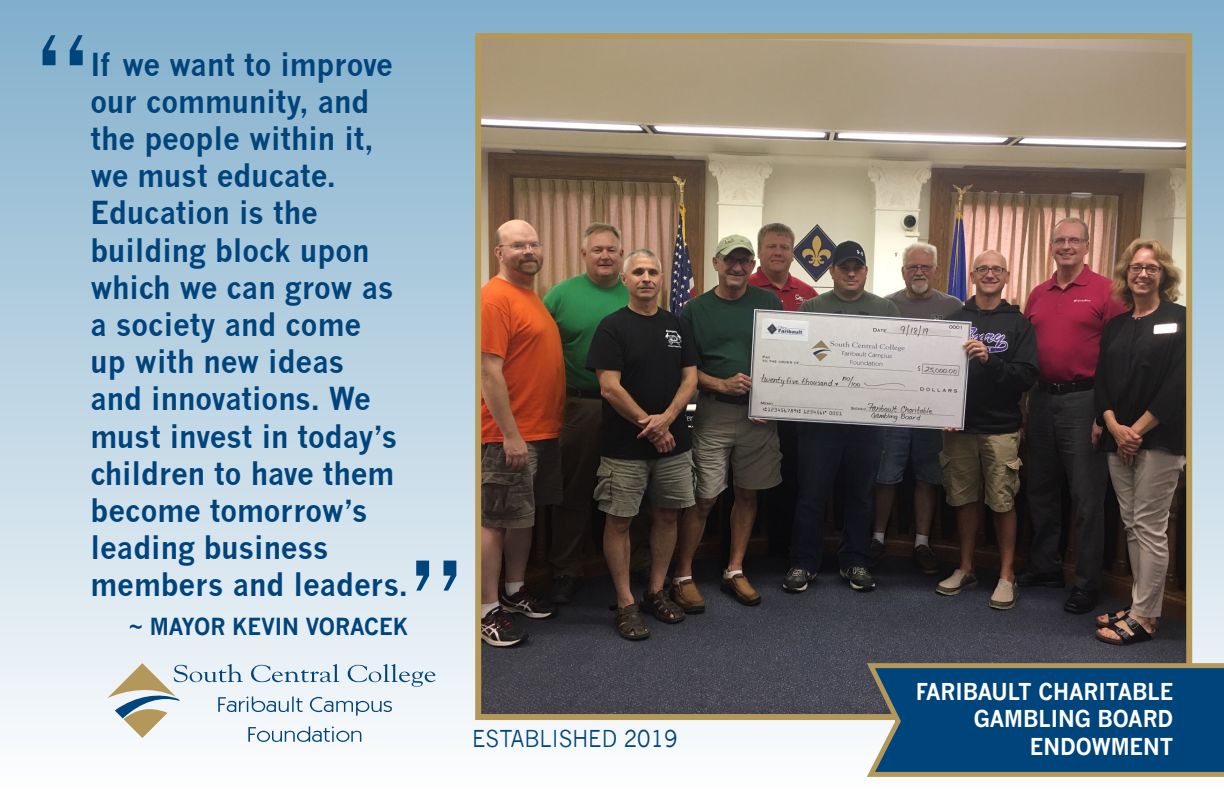
<style>
.page{position:relative;width:1224px;height:792px;background:#fff}
.page>*{position:absolute;margin:0;border:0;box-sizing:border-box;transform-origin:0 0}
.t1{font:700 94px "News Gothic";color:#00447c;scale:.94 1}
.t2{font:700 31px/37.2px "News Gothic";color:#00447c;scale:.94 1}
.t3{font:700 23px "News Gothic";color:#00447c;scale:.94 1}
.t4{font:700 22.7px/27.3px "News Gothic";color:#fff;text-align:right;scale:.94 1}
.t5{font:22.7px "News Gothic";color:#00447c;scale:.94 1}
</style>
<div class="page">
<div style="left:0;top:0;width:1224px;height:791px;background:linear-gradient(to bottom,#81aecb,#fefefe)"></div>
<img style="left:482px;top:40px;width:703px;height:673px">
<div style="left:475px;top:33px;width:717px;height:687px;border:6px solid #b4975a"></div>
<svg style="left:107px;top:663px;width:329px;height:79px"></svg>
<svg style="left:863px;top:659px;width:361px;height:120px;background:#20547c"></svg>
<h1 class="t1" style="left:35px;top:14px;width:55px">“</h1>
<p class="t2" style="left:91px;top:45px;width:339px">If we want to improve our community, and the people within it, we must educate.<br>Education is the building block upon which we can grow as a society and come<br>up with new ideas<br>and innovations. We must invest in today’s children to have them become tomorrow’s leading business members and leaders.</p>
<p class="t3" style="left:129px;top:612px;width:299px">~ MAYOR KEVIN VORACEK</p>
<h1 class="t1" style="left:409px;top:539px;width:55px">”</h1>
<p class="t5" style="left:472px;top:725px;width:220px">ESTABLISHED 2019</p>
<p class="t4" style="left:916px;top:678px;width:276px">FARIBAULT CHARITABLE<br>GAMBLING BOARD<br>ENDOWMENT</p>
</div>
